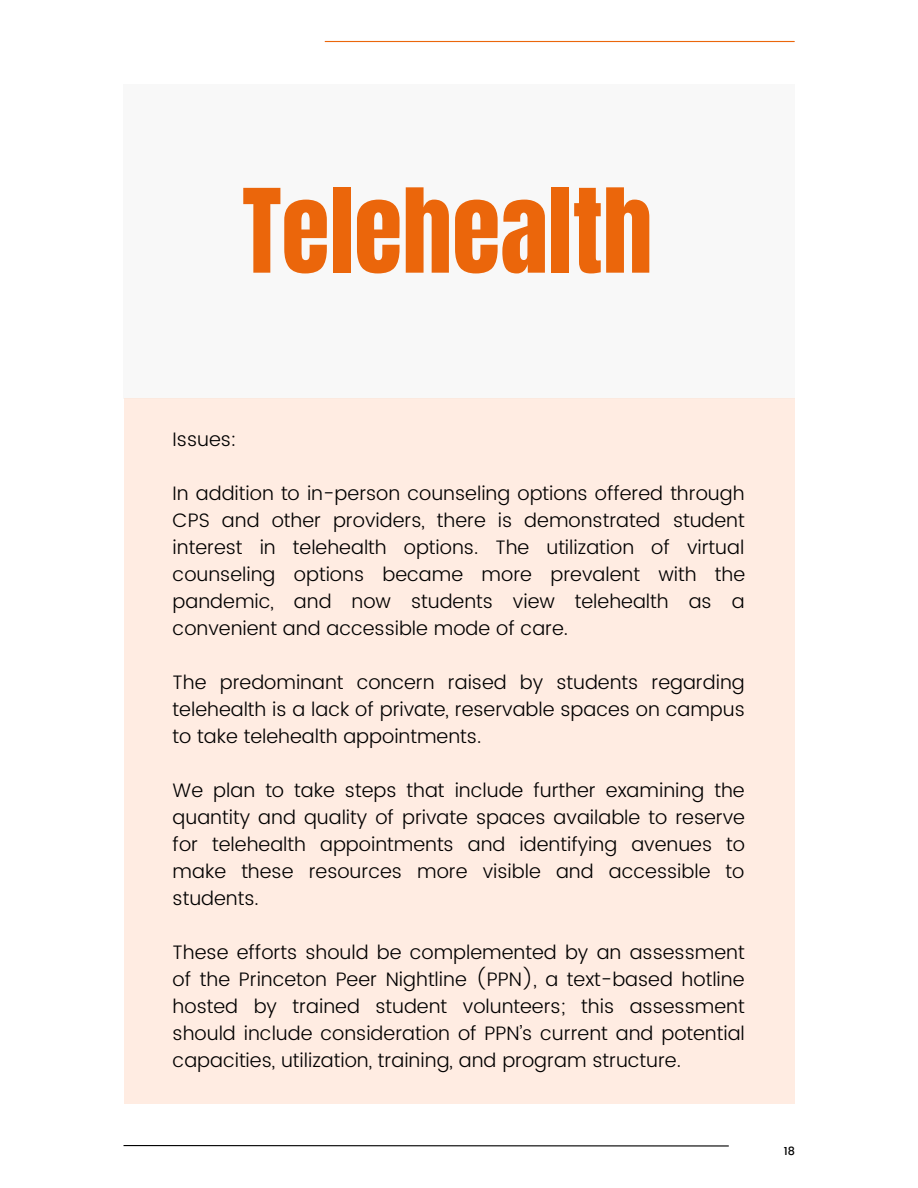
<style>
.page{position:relative;width:918px;height:1188px;background:#fff}
.page>*{position:absolute;margin:0;border:0;box-sizing:border-box;transform-origin:0 0}
.t1{font:98.85px "Anton";color:#eb660b}
.t2{font:300 19.5px/27px "Poppins";color:#000;text-align:justify}
.t3{font:500 11.25px "Poppins";color:#000}
</style>
<div class="page">
<div style="left:123px;top:84px;width:672px;height:315px;background:#f8f8f8"></div>
<div style="left:124px;top:399px;width:670px;height:705px;background:#ffece2"></div>
<hr style="left:325px;top:41px;width:469px;height:1px;background:#eb660b">
<hr style="left:124px;top:1145px;width:605px;height:2px;background:#000">
<h1 class="t1" style="left:242px;top:160px;width:412px">Telehealth</h1>
<p class="t2" style="left:173px;top:426px;width:66px">Issues:</p>
<p class="t2" style="left:173px;top:480px;width:574px">In addition to in-person counseling options offered through CPS and other providers, there is demonstrated student interest in telehealth options. The utilization of virtual counseling options became more prevalent with the pandemic, and now students view telehealth as a convenient and accessible mode of care.</p>
<p class="t2" style="left:173px;top:669px;width:574px">The predominant concern raised by students regarding telehealth is a lack of private, reservable spaces on campus to take telehealth appointments.</p>
<p class="t2" style="left:173px;top:777px;width:574px">We plan to take steps that include further examining the quantity and quality of private spaces available to reserve for telehealth appointments and identifying avenues to make these resources more visible and accessible to students.</p>
<p class="t2" style="left:173px;top:939px;width:574px">These efforts should be complemented by an assessment of the Princeton Peer Nightline (PPN), a text-based hotline hosted by trained student volunteers; this assessment should include consideration of PPN’s current and potential capacities, utilization, training, and program structure.</p>
<p class="t3" style="left:784px;top:1144px;width:13px">18</p>
</div>
